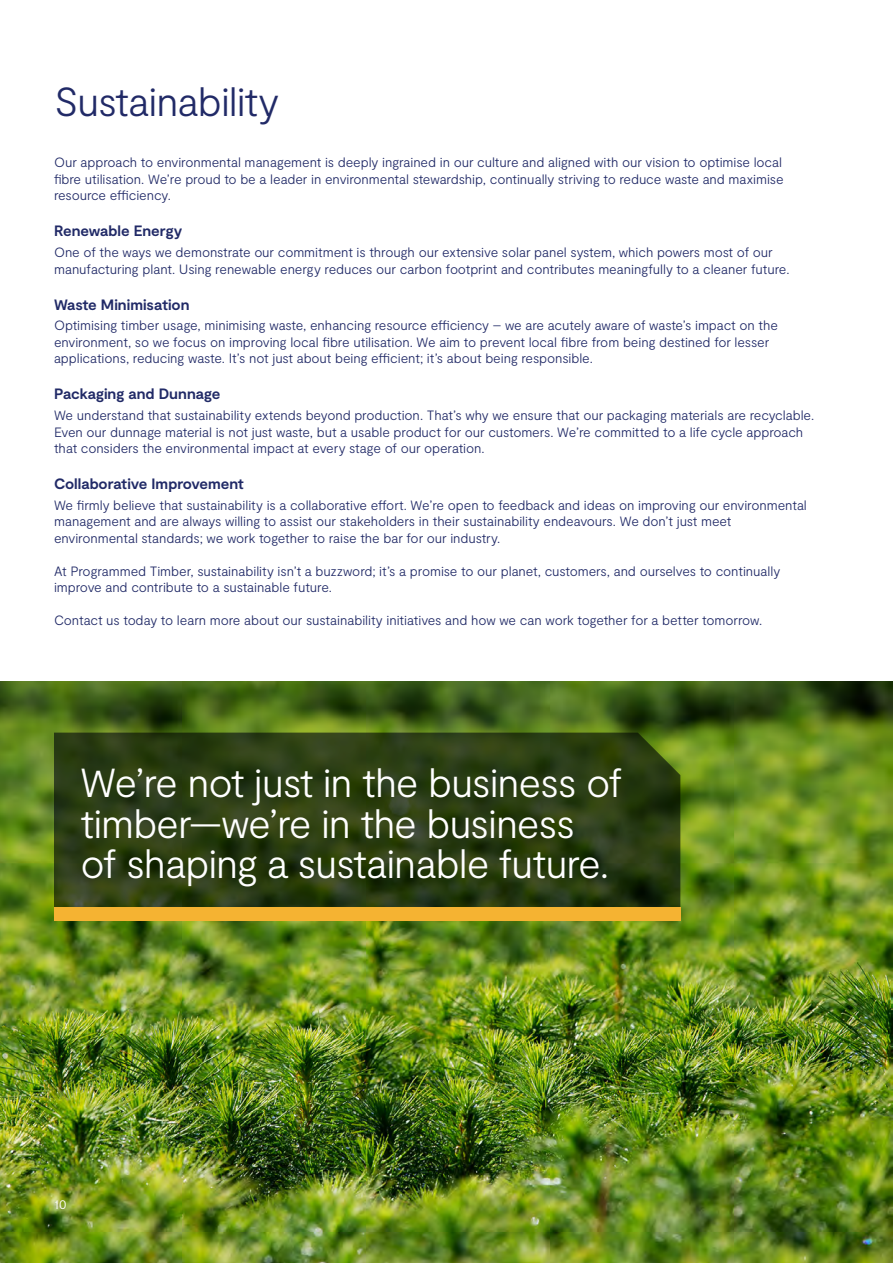
<style>
.page{position:relative;width:893px;height:1263px;background:#fff}
.page>*{position:absolute;margin:0;border:0;box-sizing:border-box;transform-origin:0 0}
.t1{font:300 40.5px/40.5px "Moderat";letter-spacing:-.03em;color:#fff}
.t2{font:300 40.5px "Moderat";letter-spacing:-.025em;color:#212a67}
.t3{font:700 15px "Moderat";letter-spacing:-.005em;color:#212a67}
.t4{font:300 13.5px/16.5px "Moderat";letter-spacing:-.01em;color:#212a67}
.t5{font:300 13.5px "Moderat";color:#fff}
</style>
<div class="page">
<img style="left:0;top:681px;width:893px;height:582px">
<svg style="left:54px;top:733px;width:626px;height:174px;background:#2b3d13"></svg>
<div style="left:54px;top:907px;width:626px;height:13px;background:#f5b332"></div>
<h1 class="t2" style="left:54px;top:78px;width:227px">Sustainability</h1>
<p class="t4" style="left:54px;top:155px;width:731px;text-align:justify">Our approach to environmental management is deeply ingrained in our culture and aligned with our vision to optimise local fibre utilisation. We’re proud to be a leader in environmental stewardship, continually striving to reduce waste and maximise resource efficiency.</p>
<h3 class="t3" style="left:54px;top:222px;width:130px">Renewable Energy</h3>
<p class="t4" style="left:54px;top:244px;width:737px">One of the ways we demonstrate our commitment is through our extensive solar panel system, which powers most of our manufacturing plant. Using renewable energy reduces our carbon footprint and contributes meaningfully to a cleaner future.</p>
<h3 class="t3" style="left:54px;top:296px;width:137px">Waste Minimisation</h3>
<p class="t4" style="left:54px;top:318px;width:725px">Optimising timber usage, minimising waste, enhancing resource efficiency – we are acutely aware of waste’s impact on the environment, so we focus on improving local fibre utilisation. We aim to prevent local fibre from being destined for lesser applications, reducing waste. It’s not just about being efficient; it’s about being responsible.</p>
<h3 class="t3" style="left:54px;top:385px;width:168px">Packaging and Dunnage</h3>
<p class="t4" style="left:54px;top:407px;width:762px">We understand that sustainability extends beyond production. That’s why we ensure that our packaging materials are recyclable.<br>Even our dunnage material is not just waste, but a usable product for our customers. We’re committed to a life cycle approach that considers the environmental impact at every stage of our operation.</p>
<h3 class="t3" style="left:54px;top:475px;width:191px">Collaborative Improvement</h3>
<p class="t4" style="left:54px;top:497px;width:754px">We firmly believe that sustainability is a collaborative effort. We’re open to feedback and ideas on improving our environmental management and are always willing to assist our stakeholders in their sustainability endeavours. We don’t just meet environmental standards; we work together to raise the bar for our industry.</p>
<p class="t4" style="left:54px;top:563px;width:728px">At Programmed Timber, sustainability isn’t a buzzword; it’s a promise to our planet, customers, and ourselves to continually improve and contribute to a sustainable future.</p>
<p class="t4" style="left:54px;top:613px;width:710px">Contact us today to learn more about our sustainability initiatives and how we can work together for a better tomorrow.</p>
<h1 class="t1" style="left:81px;top:763px;width:543px">We’re not just in the business of timber—we’re in the business<br>of shaping a sustainable future.</h1>
<p class="t5" style="left:54px;top:1196px;width:14px">10</p>
</div>
